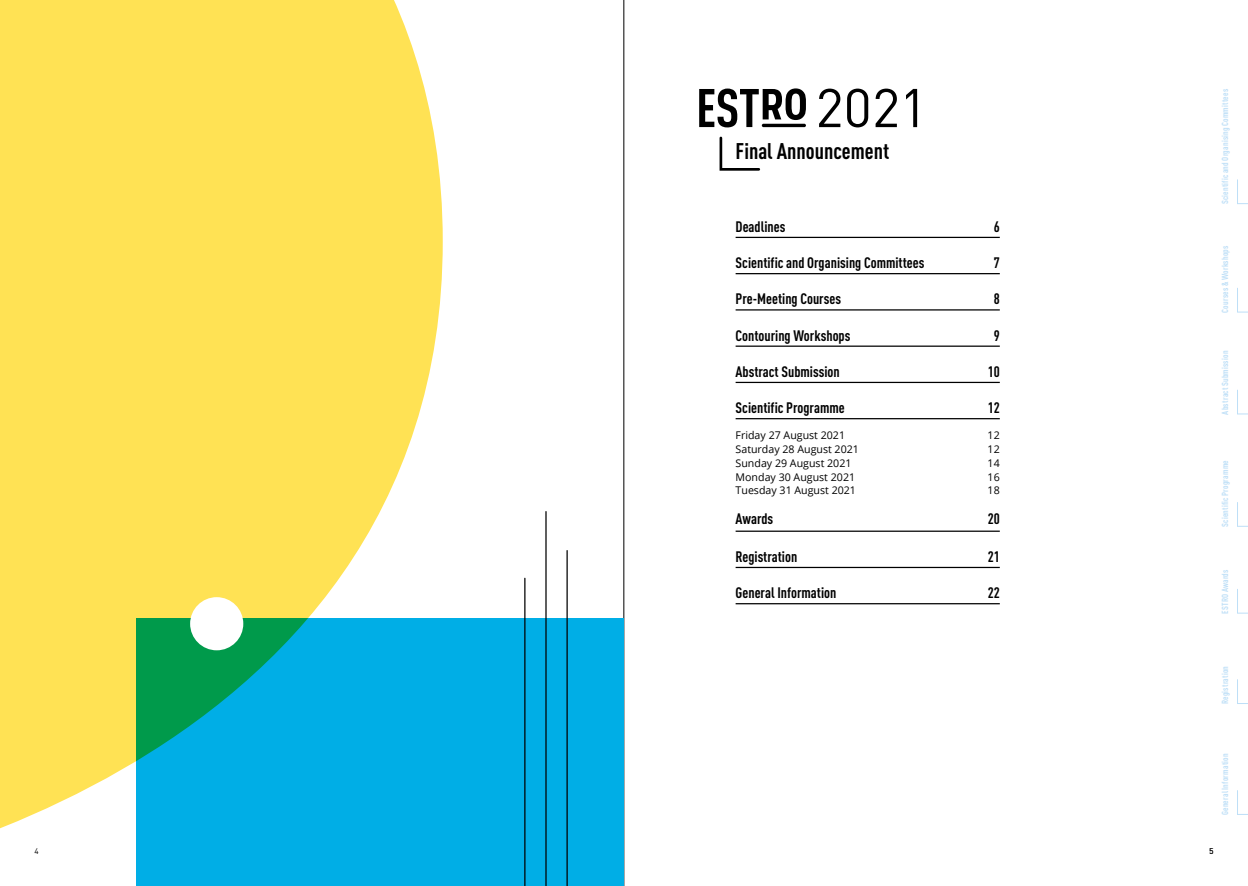
<style>
.page{position:relative;width:1248px;height:886px;background:#fff}
.page>*{position:absolute;margin:0;border:0;box-sizing:border-box;transform-origin:0 0}
.t1{font:700 condensed 22.38px "DIN Pro";color:#000}
.t2{font:700 condensed 15px "DIN Pro";color:#000}
.t3{font:10.62px "Open Sans";color:#000}
.t4{font:700 condensed 8.75px "DIN Pro";letter-spacing:.02em;color:#bedff7}
.t5{font:8.12px "DIN Pro";color:#000}
</style>
<div class="page">
<hr style="left:623px;top:0;width:1px;height:886px;background:#000">
<svg style="left:1237px;top:679px;width:10px;height:25px"></svg>
<svg style="left:1237px;top:790px;width:10px;height:25px"></svg>
<svg style="left:1237px;top:589px;width:10px;height:25px"></svg>
<svg style="left:1237px;top:502px;width:10px;height:25px"></svg>
<svg style="left:1237px;top:389px;width:10px;height:26px"></svg>
<svg style="left:1237px;top:288px;width:10px;height:25px"></svg>
<svg style="left:1237px;top:179px;width:10px;height:25px"></svg>
<svg style="left:699px;top:88px;width:106px;height:39px"></svg>
<hr style="left:761px;top:124px;width:44px;height:3px;background:#000;border-radius:2px">
<hr style="left:735px;top:237px;width:264px;height:1px;background:#000">
<hr style="left:735px;top:273px;width:264px;height:1px;background:#000">
<hr style="left:735px;top:309px;width:264px;height:1px;background:#000">
<hr style="left:735px;top:345px;width:264px;height:2px;background:#000">
<hr style="left:735px;top:382px;width:264px;height:1px;background:#000">
<hr style="left:735px;top:418px;width:264px;height:1px;background:#000">
<hr style="left:735px;top:530px;width:264px;height:2px;background:#000">
<hr style="left:735px;top:567px;width:264px;height:1px;background:#000">
<hr style="left:735px;top:603px;width:264px;height:1px;background:#000">
<svg style="left:719px;top:136px;width:42px;height:35px"></svg>
<svg style="left:819px;top:89px;width:21px;height:38px"></svg>
<svg style="left:847px;top:89px;width:21px;height:38px"></svg>
<svg style="left:875px;top:89px;width:21px;height:38px"></svg>
<svg style="left:906px;top:89px;width:11px;height:38px"></svg>
<div style="left:136px;top:619px;width:487px;height:267px;background:#00aee6"></div>
<svg style="left:0;top:0;width:442px;height:829px;fill:#ffe254"></svg>
<div style="left:190px;top:597px;width:53px;height:53px;background:#fff;border-radius:50%"></div>
<hr style="left:524px;top:578px;width:1px;height:308px;background:#000">
<hr style="left:545px;top:512px;width:1px;height:374px;background:#000">
<hr style="left:566px;top:550px;width:1px;height:336px;background:#000">
<p class="t5" style="left:35px;top:844px;width:6px">4</p>
<h1 class="t1" style="left:735px;top:135px;width:155px">Final Announcement</h1>
<p class="t2" style="left:735px;top:215px;width:51px">Deadlines</p>
<p class="t2" style="left:993px;top:215px;width:8px">6</p>
<p class="t2" style="left:735px;top:252px;width:190px">Scientific and Organising Committees</p>
<p class="t2" style="left:993px;top:252px;width:8px">7</p>
<p class="t2" style="left:735px;top:288px;width:107px">Pre-Meeting Courses</p>
<p class="t2" style="left:993px;top:288px;width:8px">8</p>
<p class="t2" style="left:735px;top:324px;width:116px">Contouring Workshops</p>
<p class="t2" style="left:993px;top:324px;width:8px">9</p>
<p class="t2" style="left:735px;top:360px;width:106px">Abstract Submission</p>
<p class="t2" style="left:987px;top:360px;width:14px">10</p>
<p class="t2" style="left:735px;top:397px;width:111px">Scientific Programme</p>
<p class="t2" style="left:987px;top:397px;width:14px">12</p>
<p class="t3" style="left:735px;top:428px;width:111px">Friday 27 August 2021</p>
<p class="t3" style="left:987px;top:428px;width:14px">12</p>
<p class="t3" style="left:735px;top:442px;width:125px">Saturday 28 August 2021</p>
<p class="t3" style="left:987px;top:442px;width:14px">12</p>
<p class="t3" style="left:735px;top:456px;width:117px">Sunday 29 August 2021</p>
<p class="t3" style="left:987px;top:456px;width:14px">14</p>
<p class="t3" style="left:735px;top:469px;width:121px">Monday 30 August 2021</p>
<p class="t3" style="left:987px;top:469px;width:14px">16</p>
<p class="t3" style="left:735px;top:483px;width:122px">Tuesday 31 August 2021</p>
<p class="t3" style="left:987px;top:483px;width:14px">18</p>
<p class="t2" style="left:735px;top:508px;width:39px">Awards</p>
<p class="t2" style="left:987px;top:508px;width:14px">20</p>
<p class="t2" style="left:735px;top:545px;width:63px">Registration</p>
<p class="t2" style="left:987px;top:545px;width:14px">21</p>
<p class="t2" style="left:735px;top:582px;width:102px">General Information</p>
<p class="t2" style="left:987px;top:582px;width:14px">22</p>
<p class="t4" style="left:1218px;top:204px;width:117px;rotate:-90deg">Scientific and Organising Committees</p>
<p class="t4" style="left:1218px;top:313px;width:69px;rotate:-90deg">Courses &amp; Workshops</p>
<p class="t4" style="left:1218px;top:415px;width:65px;rotate:-90deg">Abstract Submission</p>
<p class="t4" style="left:1218px;top:527px;width:68px;rotate:-90deg">Scientific Programme</p>
<p class="t4" style="left:1218px;top:614px;width:46px;rotate:-90deg">ESTRO Awards</p>
<p class="t4" style="left:1218px;top:704px;width:40px;rotate:-90deg">Registration</p>
<p class="t4" style="left:1218px;top:815px;width:63px;rotate:-90deg">General Information</p>
<p class="t5" style="left:1209px;top:844px;width:6px">5</p>
</div>
